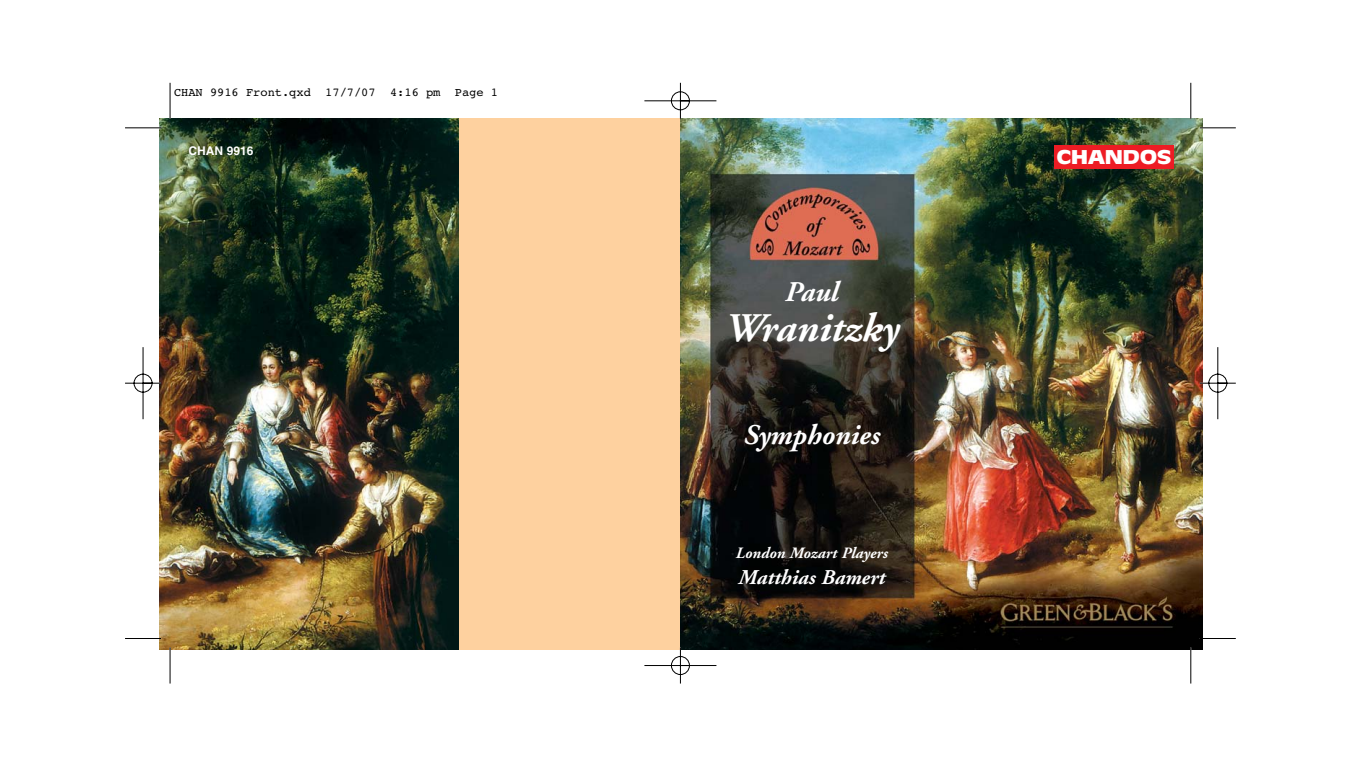
<style>
.page{position:relative;width:1361px;height:766px;background:#fff}
.page>*{position:absolute;margin:0;border:0;box-sizing:border-box;transform-origin:0 0}
.t1{font:italic 700 40.5px "Adobe Garamond";color:#fff}
.t2{font:italic 700 28.5px "Adobe Garamond";color:#fff}
.t3{font:italic 700 21px "Adobe Garamond";color:#fff}
.t4{font:900 18.75px "Antique Olive";letter-spacing:-.02em;color:#fff;scale:1.29 1}
.t5{font:italic 700 15.75px "Adobe Garamond";color:#fff}
.t6{font:12px "Courier";color:#000}
.t7{font:700 12px "Helvetica";color:#fff}
</style>
<div class="page">
<img style="left:125px;top:82px;width:1111px;height:601px">
<p class="t6" style="left:174px;top:89px;width:326px">CHAN 9916 Front.qxd 17/7/07 4:16 pm Page 1</p>
<p class="t7" style="left:189px;top:146px;width:66px">CHAN 9916</p>
<h2 class="t2" style="left:785px;top:280px;width:55px">Paul</h2>
<h1 class="t1" style="left:724px;top:312px;width:176px">Wranitzky</h1>
<h2 class="t2" style="left:744px;top:424px;width:138px">Symphonies</h2>
<h3 class="t5" style="left:736px;top:546px;width:153px">London Mozart Players</h3>
<h3 class="t3" style="left:738px;top:568px;width:148px">Matthias Bamert</h3>
<h3 class="t4" style="left:1056px;top:149px;width:91px">CHANDOS</h3>
</div>
